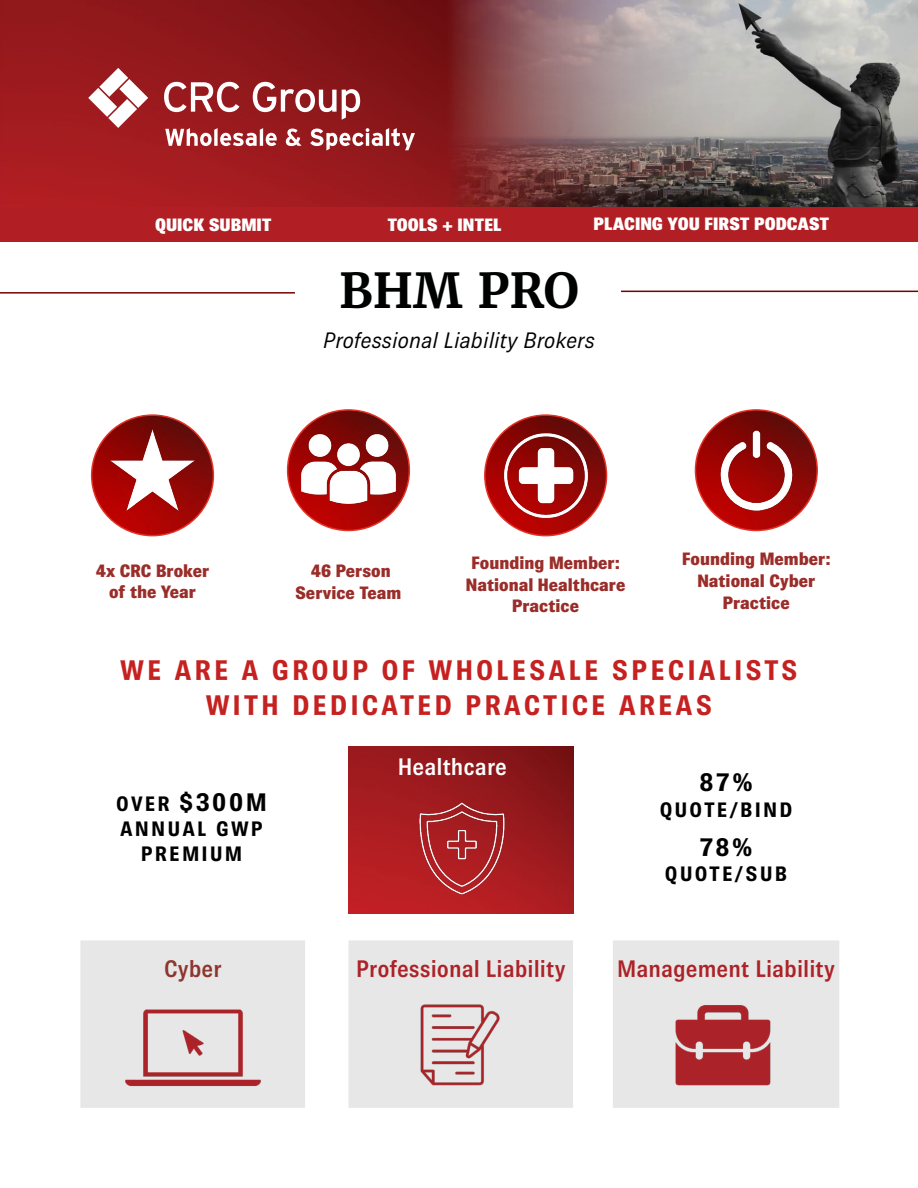
<style>
.page{position:relative;width:918px;height:1188px;background:#fff}
.page>*{position:absolute;margin:0;border:0;box-sizing:border-box;transform-origin:0 0}
.t1{font:700 48px "Merriweather";color:#000101}
.t2{font:700 28.5px/34.2px "Brown Pro";letter-spacing:.1em;color:#c52120;text-align:center}
.t3{font:700 25.5px "Brown Pro";letter-spacing:.1em;color:#000101}
.t4{font:600 24px "Brown Pro";color:#ac2227}
.t5{font:600 24px "Brown Pro";color:#fff}
.t6{font:600 24px "Brown Pro";color:#8e352e}
.t7{font:italic 22.5px "Brown Pro";color:#000}
.t8{font:700 21px/25.2px "Brown Pro";letter-spacing:.1em;color:#000101;text-align:center}
.t9{font:800 18px/21.6px "Brown Pro";color:#9a2d29;text-align:center}
.t10{font:900 18px "Brown Pro";color:#fff}
.s1{font-size:21px}
</style>
<div class="page">
<hr style="left:0;top:292px;width:295px;height:2px;background:#740300">
<img style="left:0;top:0;width:445px;height:207px">
<svg style="left:164px;top:82px;width:75px;height:30px"></svg>
<svg style="left:253px;top:82px;width:107px;height:38px"></svg>
<svg style="left:88px;top:68px;width:60px;height:60px"></svg>
<svg style="left:165px;top:128px;width:112px;height:18px"></svg>
<svg style="left:286px;top:129px;width:16px;height:17px"></svg>
<svg style="left:310px;top:128px;width:105px;height:22px"></svg>
<img style="left:445px;top:0;width:473px;height:207px">
<div style="left:0;top:207px;width:918px;height:35px;background:#b11e23"></div>
<hr style="left:621px;top:291px;width:297px;height:1px;background:#740300">
<img style="left:695px;top:410px;width:122px;height:120px">
<div style="left:695px;top:409px;width:123px;height:122px;border:2px solid #e33226;border-radius:50%"></div>
<img style="left:485px;top:415px;width:122px;height:121px">
<div style="left:484px;top:414px;width:123px;height:122px;border:2px solid #e33226;border-radius:50%"></div>
<img style="left:288px;top:410px;width:121px;height:120px">
<div style="left:287px;top:409px;width:123px;height:122px;border:2px solid #e33226;border-radius:50%"></div>
<img style="left:92px;top:417px;width:121px;height:119px">
<div style="left:91px;top:414px;width:123px;height:122px;border:2px solid #e33226;border-radius:50%"></div>
<img style="left:499px;top:429px;width:93px;height:93px">
<img style="left:709px;top:426px;width:94px;height:94px">
<img style="left:107px;top:425px;width:91px;height:90px">
<img style="left:293px;top:416px;width:111px;height:107px">
<img style="left:348px;top:747px;width:225px;height:167px">
<img style="left:411px;top:797px;width:103px;height:103px">
<div style="left:348px;top:940px;width:225px;height:168px;background:#e7e7e7"></div>
<img style="left:420px;top:1004px;width:80px;height:82px">
<div style="left:613px;top:940px;width:226px;height:168px;background:#e7e7e7"></div>
<img style="left:675px;top:1005px;width:96px;height:81px">
<div style="left:80px;top:940px;width:225px;height:168px;background:#e7e7e7"></div>
<img style="left:125px;top:1009px;width:136px;height:78px">
<p class="t10" style="left:155px;top:215px;width:118px">QUICK SUBMIT</p>
<p class="t10" style="left:387px;top:215px;width:116px">TOOLS + INTEL</p>
<p class="t10" style="left:594px;top:214px;width:237px">PLACING YOU FIRST PODCAST</p>
<h1 class="t1" style="left:339px;top:260px;width:241px">BHM PRO</h1>
<p class="t7" style="left:323px;top:328px;width:273px">Professional Liability Brokers</p>
<p class="t9" style="left:96px;top:560px;width:115px">4x CRC Broker of the Year</p>
<p class="t9" style="left:296px;top:560px;width:107px">46 Person<br>Service Team</p>
<p class="t9" style="left:466px;top:552px;width:161px">Founding Member:<br>National Healthcare<br>Practice</p>
<p class="t9" style="left:682px;top:548px;width:150px">Founding Member:<br>National Cyber<br>Practice</p>
<h2 class="t2" style="left:120px;top:653px;width:679px">WE ARE A GROUP OF WHOLESALE SPECIALISTS<br>WITH DEDICATED PRACTICE AREAS</h2>
<h3 class="t5" style="left:398px;top:754px;width:111px">Healthcare</h3>
<h3 class="t3" style="left:700px;top:769px;width:54px">87%</h3>
<h3 class="t3" style="left:116px;top:788px;width:152px"><span class="s1">OVER</span> $300M</h3>
<p class="t8" style="left:660px;top:797px;width:134px">QUOTE/BIND</p>
<p class="t8" style="left:120px;top:816px;width:144px">ANNUAL GWP<br>PREMIUM</p>
<h3 class="t3" style="left:700px;top:833px;width:54px">78%</h3>
<p class="t8" style="left:665px;top:861px;width:124px">QUOTE/SUB</p>
<h3 class="t6" style="left:164px;top:955px;width:59px">Cyber</h3>
<h3 class="t4" style="left:356px;top:955px;width:211px">Professional Liability</h3>
<h3 class="t4" style="left:617px;top:956px;width:219px">Management Liability</h3>
</div>
